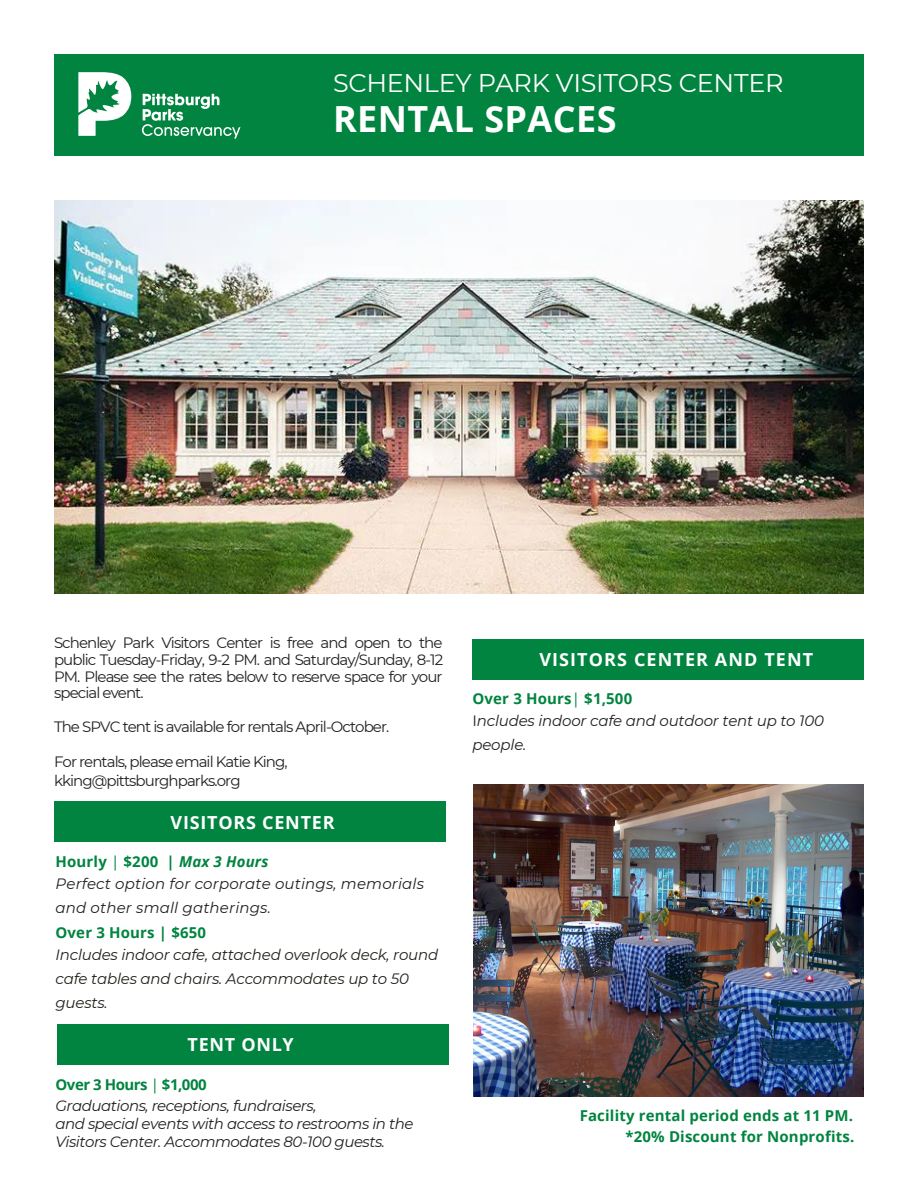
<style>
.page{position:relative;width:918px;height:1188px;background:#fff}
.page>*{position:absolute;margin:0;border:0;box-sizing:border-box;transform-origin:0 0}
.t1{font:700 36px "Open Sans";letter-spacing:.01em;color:#fff}
.t2{font:25.5px "Montserrat";letter-spacing:-.01em;color:#fff}
.t3{font:700 18px "Open Sans";letter-spacing:.04em;color:#fff}
.t4{font:700 18px "Open Sans";letter-spacing:.06em;color:#fff}
.t5{font:15px/16.8px "Montserrat";letter-spacing:-.06em;color:#231f20;text-align:justify}
.t6{font:italic 15px/18px "Montserrat";letter-spacing:-.03em;color:#231f20}
.t7{font:700 15px "Open Sans";letter-spacing:.01em;color:#008440}
.t8{font:italic 15px/23.7px "Montserrat";letter-spacing:-.015em;color:#20221b}
.t9{font:italic 15px/23.7px "Montserrat";letter-spacing:.01em;color:#231f20}
.t10{font:700 15px "Open Sans";letter-spacing:-.03em;color:#008440}
.s1{font-weight:400}
.s2{font-style:italic}
.s3{font-style:normal}
</style>
<div class="page">
<img style="left:54px;top:201px;width:810px;height:393px">
<div style="left:54px;top:801px;width:391px;height:40px;background:#008440"></div>
<div style="left:57px;top:1024px;width:392px;height:40px;background:#008440"></div>
<div style="left:54px;top:54px;width:810px;height:102px;background:#008440"></div>
<svg style="left:142px;top:94px;width:99px;height:45px"></svg>
<svg style="left:78px;top:72px;width:53px;height:64px"></svg>
<div style="left:473px;top:639px;width:391px;height:40px;background:#008440"></div>
<img style="left:474px;top:785px;width:390px;height:312px">
<h2 class="t2" style="left:333px;top:66px;width:452px">SCHENLEY PARK VISITORS CENTER</h2>
<h1 class="t1" style="left:333px;top:94px;width:285px">RENTAL SPACES</h1>
<p class="t5" style="left:54px;top:634px;width:391px">Schenley Park Visitors Center is free and open to the public Tuesday-Friday, 9-2 PM. and Saturday/Sunday, 8-12<br>PM. Please see the rates below to reserve space for your special event.</p>
<p class="t5" style="left:54px;top:718px;width:337px">The SPVC tent is available for rentals April-October.</p>
<p class="t5" style="left:54px;top:752px;width:235px;line-height:19.2px">For rentals, please email Katie King, kking@pittsburghparks.org</p>
<p class="t3" style="left:171px;top:809px;width:165px">VISITORS CENTER</p>
<p class="t7" style="left:56px;top:851px;width:215px">Hourly <span class="s1">|</span> $200 | <span class="s2">Max 3 Hours</span></p>
<p class="t9" style="left:56px;top:872px;width:370px">Perfect option for corporate outings, memorials and other small gatherings.</p>
<p class="t7" style="left:56px;top:922px;width:152px">Over 3 Hours | $650</p>
<p class="t8" style="left:56px;top:943px;width:384px">Includes indoor cafe, attached overlook deck, round cafe tables and chairs. Accommodates up to 50 guests.</p>
<p class="t3" style="left:188px;top:1032px;width:108px">TENT ONLY</p>
<p class="t10" style="left:56px;top:1074px;width:153px">Over 3 Hours <span class="s1">|</span> $1,000</p>
<p class="t6" style="left:56px;top:1096px;width:359px">Graduations, receptions, fundraisers,<br>and special events with access to restrooms in the<br>Visitors Center. Accommodates 80-100 guests.</p>
<p class="t4" style="left:539px;top:647px;width:275px">VISITORS CENTER AND TENT</p>
<p class="t7" style="left:472px;top:688px;width:161px">Over 3 Hours<span class="s1">|</span> $1,500</p>
<p class="t6" style="left:472px;top:709px;width:353px;line-height:23.7px"><span class="s3">I</span>ncludes indoor cafe and outdoor tent up to 100 people.</p>
<p class="t7" style="left:580px;top:1105px;width:275px">Facility rental period ends at 11 PM.</p>
<p class="t7" style="left:626px;top:1126px;width:230px">*20% Discount for Nonprofits.</p>
</div>
